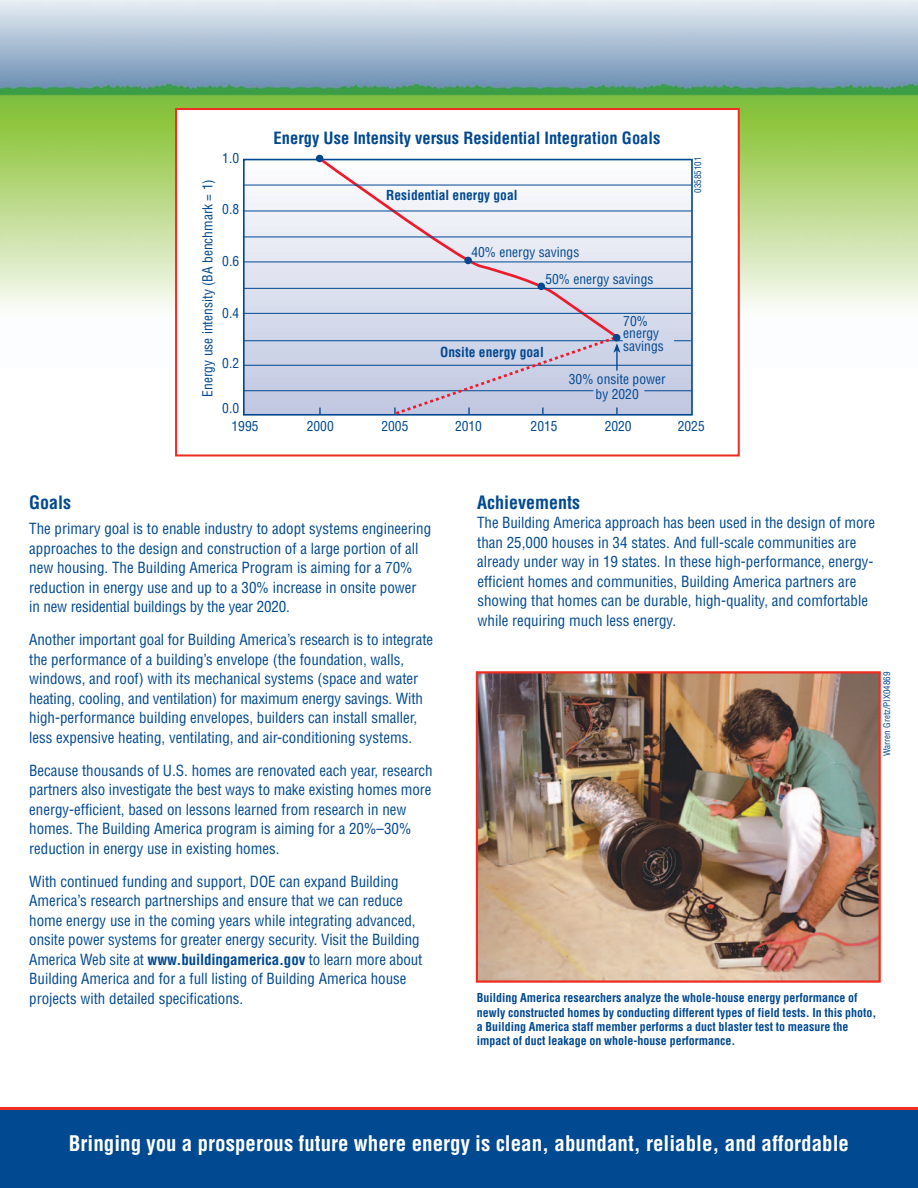
<style>
.page{position:relative;width:918px;height:1188px;background:#fff}
.page>*{position:absolute;margin:0;border:0;box-sizing:border-box;transform-origin:0 0}
.t1{font:700 condensed 21px "Helvetica";color:#fff}
.t2{font:700 condensed 18px "Helvetica";color:#014990}
.t3{font:700 condensed 16.5px "Helvetica";color:#014890}
.t4{font:condensed 15px/19.5px "Helvetica";color:#014990}
.t5{font:condensed 13.5px/12.5px "Helvetica";color:#014890}
.t6{font:700 condensed 13.5px "Helvetica";color:#014890}
.t7{font:700 condensed 12px/14.2px "Helvetica";color:#014990}
.t8{font:condensed 9px "Helvetica";color:#014990}
.t9{font:condensed 9px "Helvetica";color:#014890}
.s1{font-weight:700}
</style>
<div class="page">
<img style="left:0;top:0;width:918px;height:307px">
<div style="left:0;top:1108px;width:918px;height:80px;background:#014990"></div>
<hr style="left:0;top:1107px;width:918px;height:3px;background:#ee2e22">
<div style="left:176px;top:109px;width:563px;height:346px;background:#fff"></div>
<svg style="left:246px;top:184px;width:444px;height:229px;background:#d5daea"></svg>
<div style="left:243px;top:159px;width:450px;height:257px;border:2px solid #014890"></div>
<svg style="left:316px;top:155px;width:304px;height:185px"></svg>
<hr style="left:243px;top:185px;width:448px;height:1px;background:#014890">
<hr style="left:243px;top:211px;width:448px;height:1px;background:#014890">
<hr style="left:243px;top:237px;width:448px;height:1px;background:#014890">
<hr style="left:243px;top:262px;width:449px;height:1px;background:#014890">
<hr style="left:243px;top:288px;width:449px;height:1px;background:#014890">
<hr style="left:243px;top:313px;width:448px;height:1px;background:#014890">
<hr style="left:243px;top:340px;width:380px;height:1px;background:#014890">
<hr style="left:243px;top:365px;width:449px;height:1px;background:#014890">
<hr style="left:243px;top:390px;width:350px;height:1px;background:#014890">
<svg style="left:319px;top:408px;width:2px;height:6px"></svg>
<svg style="left:674px;top:340px;width:17px;height:1px"></svg>
<svg style="left:393px;top:334px;width:227px;height:82px;background:#bdc4dc"></svg>
<hr style="left:644px;top:390px;width:48px;height:1px;background:#014890">
<div style="left:316px;top:155px;width:7px;height:7px;background:#014890;border:2px solid #014890;border-radius:50%"></div>
<svg style="left:464px;top:257px;width:8px;height:7px"></svg>
<div style="left:538px;top:283px;width:7px;height:7px;background:#014890;border:2px solid #014890;border-radius:50%"></div>
<div style="left:613px;top:334px;width:7px;height:7px;background:#014890;border:2px solid #014890;border-radius:50%"></div>
<div style="left:175px;top:108px;width:565px;height:349px;border:2px solid #ee2e22"></div>
<img style="left:479px;top:674px;width:399px;height:306px">
<div style="left:476px;top:671px;width:405px;height:312px;border:2px solid #ee2e22"></div>
<p class="t5" style="left:222px;top:153px;width:18px">1.0</p>
<p class="t5" style="left:202px;top:397px;width:219px;rotate:-90deg">Energy use intensity (BA benchmark = 1)</p>
<p class="t5" style="left:222px;top:204px;width:18px">0.8</p>
<p class="t5" style="left:222px;top:256px;width:18px">0.6</p>
<p class="t5" style="left:222px;top:308px;width:18px">0.4</p>
<p class="t5" style="left:222px;top:358px;width:18px">0.2</p>
<p class="t5" style="left:232px;top:401px;width:28px;line-height:17.9px;text-indent:-9px">0.0<br>1995</p>
<p class="t3" style="left:274px;top:132px;width:388px">Energy Use Intensity versus Residential Integration Goals</p>
<p class="t6" style="left:386px;top:190px;width:133px">Residential energy goal</p>
<p class="t5" style="left:545px;top:240px;width:109px;line-height:27px;text-indent:-74px">40% energy savings<br>50% energy savings</p>
<p class="t5" style="left:623px;top:316px;width:42px">70% energy savings</p>
<p class="t5" style="left:569px;top:373px;width:98px;line-height:14.9px;text-align:center">30% onsite power by 2020</p>
<p class="t6" style="left:440px;top:347px;width:105px">Onsite energy goal</p>
<p class="t9" style="left:694px;top:193px;width:37px;rotate:-90deg">03585101</p>
<p class="t5" style="left:307px;top:421px;width:28px">2000</p>
<p class="t5" style="left:381px;top:421px;width:29px">2005</p>
<p class="t5" style="left:455px;top:421px;width:28px">2010</p>
<p class="t5" style="left:531px;top:421px;width:28px">2015</p>
<p class="t5" style="left:605px;top:421px;width:28px">2020</p>
<p class="t5" style="left:678px;top:421px;width:28px">2025</p>
<p class="t2" style="left:29px;top:495px;width:43px">Goals</p>
<p class="t4" style="left:29px;top:520px;width:403px">The primary goal is to enable industry to adopt systems engineering approaches to the design and construction of a large portion of all new housing. The Building America Program is aiming for a 70% reduction in energy use and up to a 30% increase in onsite power<br>in new residential buildings by the year 2020.</p>
<p class="t4" style="left:29px;top:631px;width:405px">Another important goal for Building America’s research is to integrate the performance of a building’s envelope (the foundation, walls, windows, and roof) with its mechanical systems (space and water heating, cooling, and ventilation) for maximum energy savings. With high-performance building envelopes, builders can install smaller, less expensive heating, ventilating, and air-conditioning systems.</p>
<p class="t4" style="left:29px;top:762px;width:405px">Because thousands of U.S. homes are renovated each year, research partners also investigate the best ways to make existing homes more energy-efficient, based on lessons learned from research in new homes. The Building America program is aiming for a 20%–30% reduction in energy use in existing homes.</p>
<p class="t4" style="left:29px;top:873px;width:395px">With continued funding and support, DOE can expand Building America’s research partnerships and ensure that we can reduce home energy use in the coming years while integrating advanced, onsite power systems for greater energy security. Visit the Building America Web site at <span class="s1">www.buildingamerica.gov</span> to learn more about Building America and for a full listing of Building America house projects with detailed specifications.</p>
<p class="t2" style="left:477px;top:495px;width:104px">Achievements</p>
<p class="t4" style="left:477px;top:514px;width:399px">The Building America approach has been used in the design of more than 25,000 houses in 34 states. And full-scale communities are already under way in 19 states. In these high-performance, energy&shy;efficient homes and communities, Building America partners are showing that homes can be durable, high-quality, and comfortable while requiring much less energy.</p>
<p class="t8" style="left:884px;top:756px;width:86px;rotate:-90deg">Warren Gretz/PIX04869</p>
<p class="t7" style="left:477px;top:992px;width:401px">Building America researchers analyze the whole-house energy performance of newly constructed homes by conducting different types of field tests. In this photo, a Building America staff member performs a duct blaster test to measure the impact of duct leakage on whole-house performance.</p>
<h1 class="t1" style="left:69px;top:1136px;width:782px">Bringing you a prosperous future where energy is clean, abundant, reliable, and affordable</h1>
</div>
